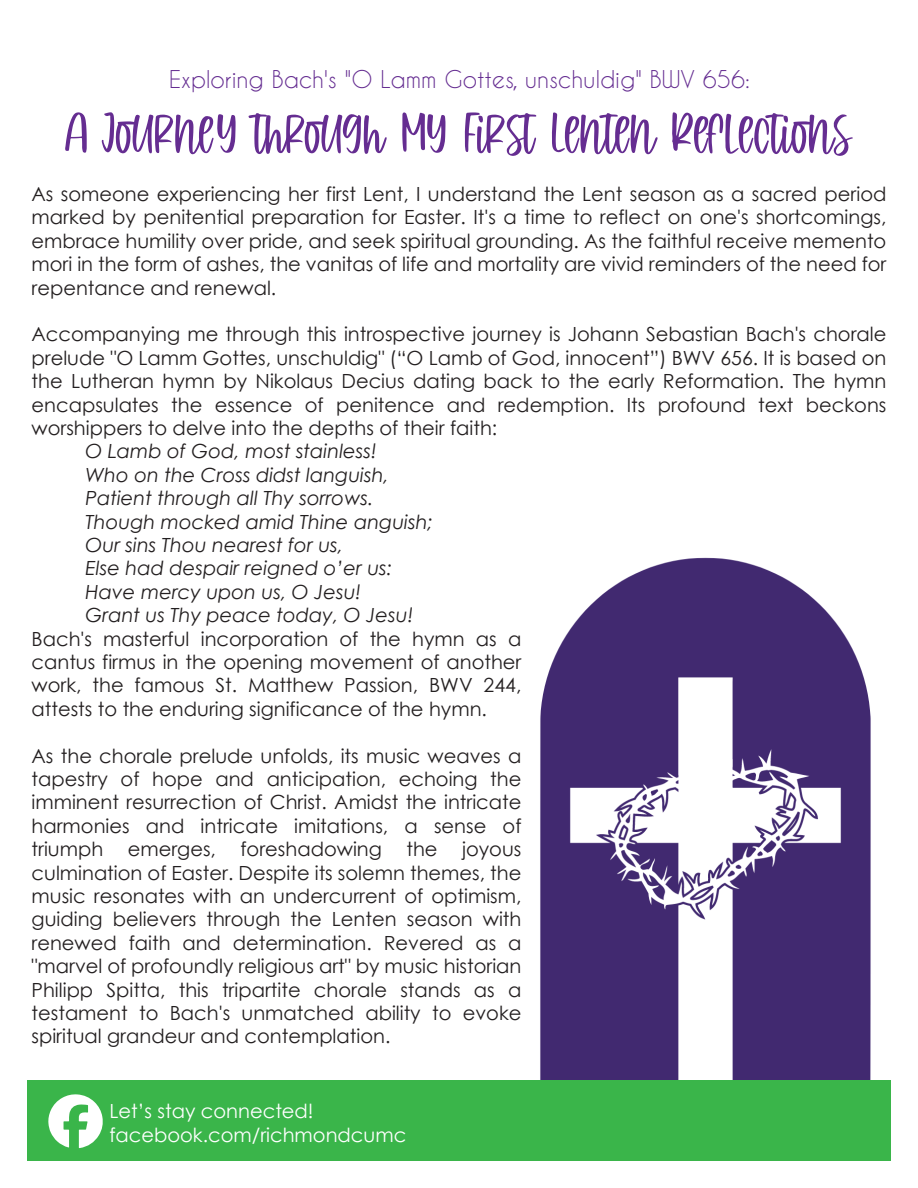
<style>
.page{position:relative;width:918px;height:1188px;background:#fff}
.page>*{position:absolute;margin:0;border:0;box-sizing:border-box;transform-origin:0 0}
.t1{font:54px "Adora Chalie";color:#652d91}
.t2{font:22.95px "Caviar Dreams";color:#652d91}
.t3{font:19.5px/23.4px "Century Gothic";color:#231f20;text-align:justify}
.t4{font:italic 19.5px/23.4px "Century Gothic";color:#231f20}
.t5{font:19.5px/23.4px "Century Gothic";color:#fff}
</style>
<div class="page">
<img style="left:540px;top:557px;width:331px;height:523px">
<div style="left:27px;top:1080px;width:864px;height:81px;background:#3ab54a"></div>
<svg style="left:48px;top:1094px;width:55px;height:54px"></svg>
<p class="t2" style="left:169px;top:65px;width:582px">Exploring Bach's "O Lamm Gottes, unschuldig" BWV 656:</p>
<h1 class="t1" style="left:67px;top:108px;width:786px">A JOURNEY THROUGH MY FIRST LENTEN REFLECTIONS</h1>
<p class="t3" style="left:32px;top:182px;width:856px">As someone experiencing her first Lent, I understand the Lent season as a sacred period marked by penitential preparation for Easter. It's a time to reflect on one's shortcomings, embrace humility over pride, and seek spiritual grounding. As the faithful receive memento mori in the form of ashes, the vanitas of life and mortality are vivid reminders of the need for repentance and renewal.</p>
<p class="t3" style="left:32px;top:322px;width:856px">Accompanying me through this introspective journey is Johann Sebastian Bach's chorale prelude "O Lamm Gottes, unschuldig" (“O Lamb of God, innocent”) BWV 656. It is based on the Lutheran hymn by Nikolaus Decius dating back to the early Reformation. The hymn encapsulates the essence of penitence and redemption. Its profound text beckons worshippers to delve into the depths of their faith:</p>
<p class="t4" style="left:86px;top:439px;width:349px">O Lamb of God, most stainless!<br>Who on the Cross didst languish,<br>Patient through all Thy sorrows.<br>Though mocked amid Thine anguish;<br>Our sins Thou nearest for us,<br>Else had despair reigned o’er us:<br>Have mercy upon us, O Jesu!<br>Grant us Thy peace today, O Jesu!</p>
<p class="t3" style="left:32px;top:627px;width:491px">Bach's masterful incorporation of the hymn as a cantus firmus in the opening movement of another work, the famous St. Matthew Passion, BWV 244, attests to the enduring significance of the hymn.</p>
<p class="t3" style="left:32px;top:744px;width:491px">As the chorale prelude unfolds, its music weaves a tapestry of hope and anticipation, echoing the imminent resurrection of Christ. Amidst the intricate harmonies and intricate imitations, a sense of triumph</p>
<p class="t3" style="left:32px;top:837px;width:491px;text-indent:431px">joyous culmination of Easter. Despite its solemn themes, the music resonates with an undercurrent of optimism, guiding believers through the Lenten season with renewed faith and determination. Revered as a "marvel of profoundly religious art" by music historian Philipp Spitta, this tripartite chorale stands as a testament to Bach's unmatched ability to evoke spiritual grandeur and contemplation.</p>
<p class="t3" style="left:128px;top:837px;width:90px">emerges,</p>
<p class="t3" style="left:240px;top:837px;width:143px">foreshadowing</p>
<p class="t3" style="left:406px;top:837px;width:33px">the</p>
<p class="t5" style="left:109px;top:1099px;width:298px">Let’s stay connected! facebook.com/richmondcumc</p>
</div>
